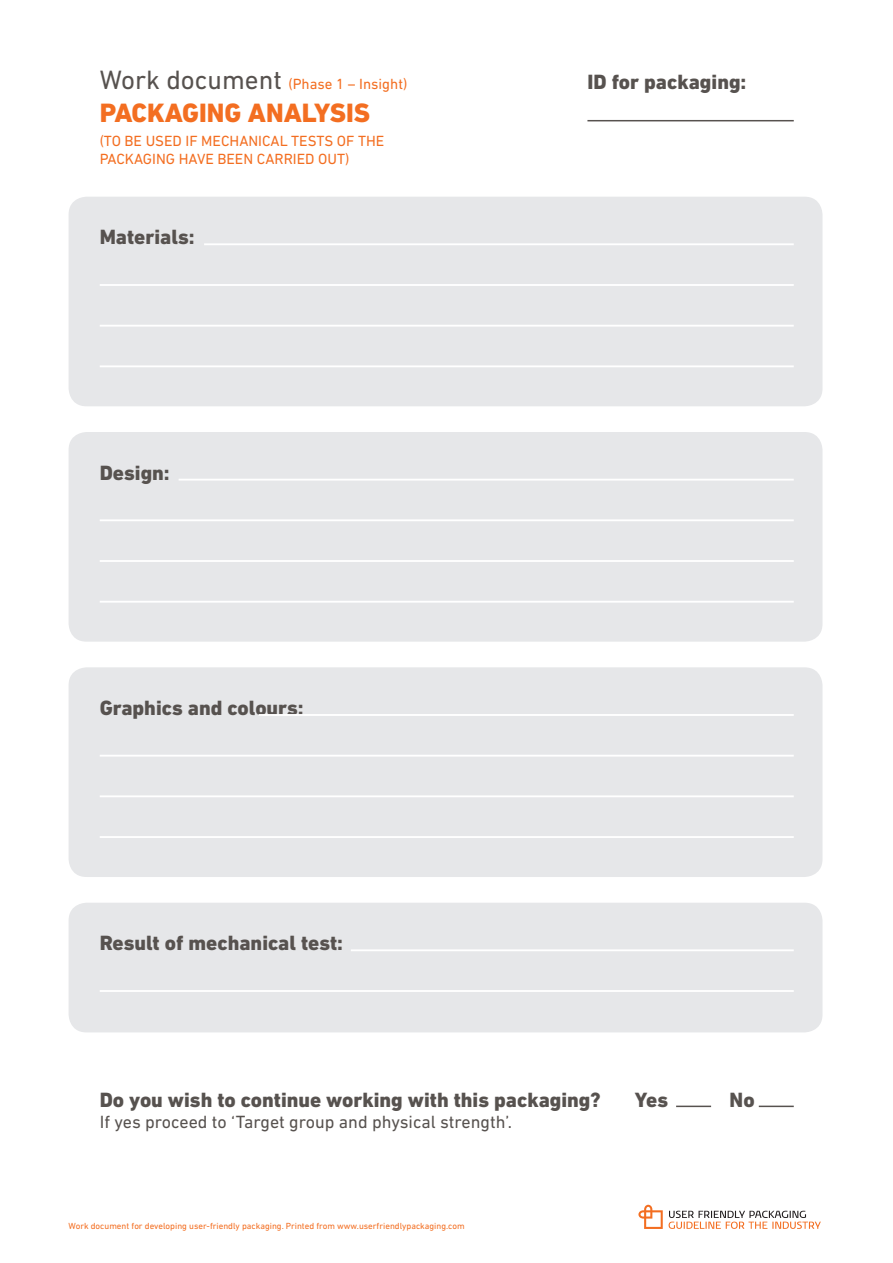
<style>
.page{position:relative;width:893px;height:1263px;background:#fff}
.page>*{position:absolute;margin:0;border:0;box-sizing:border-box;transform-origin:0 0}
.t1{font:800 27px "DIN Next LT Pro";color:#f36e21}
.t2{font:800 21px "DIN Next LT Pro";color:#57524f}
.t3{font:18px "DIN Next LT Pro";color:#57524f}
.t4{font:15px "DIN Next LT Pro";color:#f36e21}
.t5{font:9px "DIN Next LT Pro";color:#f36e21}
.s1{font-size:27px;color:#57524f}
</style>
<div class="page">
<div style="left:69px;top:197px;width:753px;height:209px;background:#e6e7e9;border-radius:18px"></div>
<div style="left:69px;top:432px;width:753px;height:210px;background:#e6e7e9;border-radius:18px"></div>
<div style="left:69px;top:667px;width:753px;height:210px;background:#e6e7e9;border-radius:18px"></div>
<div style="left:69px;top:903px;width:753px;height:129px;background:#e6e7e9;border-radius:18px"></div>
<hr style="left:204px;top:243px;width:590px;height:2px;background:#fff">
<hr style="left:179px;top:479px;width:615px;height:2px;background:#fff">
<hr style="left:259px;top:714px;width:535px;height:2px;background:#fff">
<hr style="left:351px;top:949px;width:443px;height:2px;background:#fff">
<hr style="left:100px;top:284px;width:694px;height:2px;background:#fff">
<hr style="left:100px;top:519px;width:694px;height:2px;background:#fff">
<hr style="left:100px;top:755px;width:694px;height:2px;background:#fff">
<hr style="left:100px;top:990px;width:694px;height:2px;background:#fff">
<hr style="left:100px;top:325px;width:694px;height:2px;background:#fff">
<hr style="left:100px;top:560px;width:694px;height:2px;background:#fff">
<hr style="left:100px;top:795px;width:694px;height:2px;background:#fff">
<hr style="left:100px;top:365px;width:694px;height:2px;background:#fff">
<hr style="left:100px;top:601px;width:694px;height:2px;background:#fff">
<hr style="left:100px;top:836px;width:694px;height:2px;background:#fff">
<svg style="left:669px;top:1211px;width:152px;height:18px"></svg>
<svg style="left:638px;top:1205px;width:25px;height:24px"></svg>
<hr style="left:587px;top:120px;width:207px;height:1px;background:#57524f">
<hr style="left:676px;top:1105px;width:35px;height:2px;background:#57524f">
<hr style="left:759px;top:1105px;width:35px;height:2px;background:#57524f">
<p class="t4" style="left:100px;top:75px;width:309px"><span class="s1">Work document</span> (Phase 1 – Insight)</p>
<p class="t1" style="left:100px;top:96px;width:272px">PACKAGING ANALYSIS</p>
<p class="t4" style="left:100px;top:132px;width:286px">(TO BE USED IF MECHANICAL TESTS OF THE</p>
<p class="t4" style="left:100px;top:150px;width:251px">PACKAGING HAVE BEEN CARRIED OUT)</p>
<p class="t2" style="left:100px;top:225px;width:96px">Materials:</p>
<p class="t2" style="left:100px;top:460px;width:72px">Design:</p>
<p class="t2" style="left:100px;top:695px;width:205px">Graphics and colours:</p>
<p class="t2" style="left:100px;top:931px;width:245px">Result of mechanical test:</p>
<p class="t2" style="left:587px;top:70px;width:161px">ID for packaging:</p>
<p class="t2" style="left:100px;top:1087px;width:502px">Do you wish to continue working with this packaging?</p>
<p class="t3" style="left:100px;top:1112px;width:414px">If yes proceed to ‘Target group and physical strength’.</p>
<p class="t2" style="left:635px;top:1087px;width:35px">Yes</p>
<p class="t2" style="left:730px;top:1087px;width:27px">No</p>
<p class="t5" style="left:69px;top:1220px;width:398px">Work document for developing user-friendly packaging. Printed from www.userfriendlypackaging.com</p>
</div>
